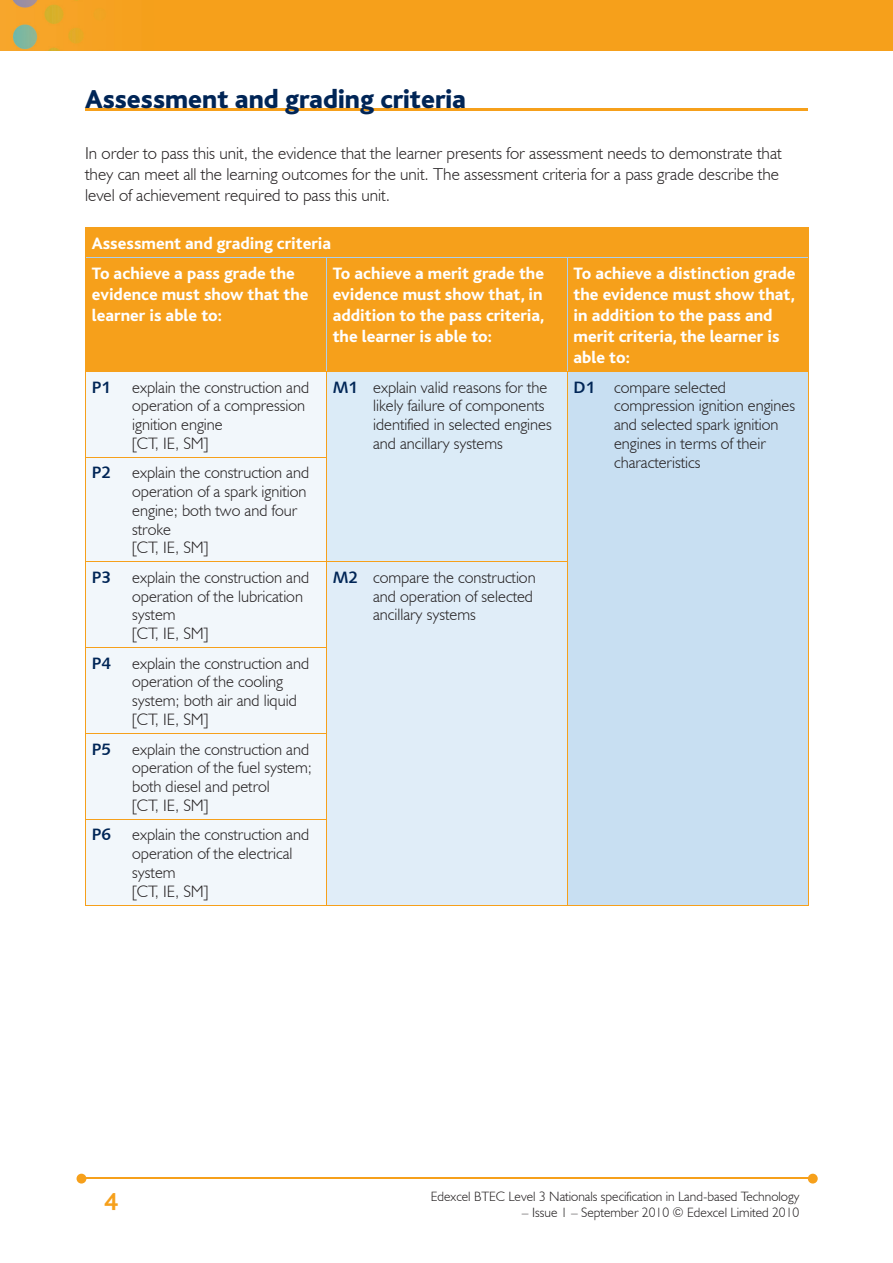
<style>
.page{position:relative;width:893px;height:1263px;background:#fff}
.page>*{position:absolute;margin:0;border:0;box-sizing:border-box;transform-origin:0 0}
.t1{font:800 27px "Bliss";color:#002556}
.t2{font:700 25.5px "Bliss";color:#f6a01b}
.t3{font:800 17.25px/21px "Bliss";color:#fff}
.t4{font:300 17.25px/21px "Humanist 521 BT";color:#231f20}
.t5{font:300 16.5px/18.8px "Humanist 521 BT";color:#231f20}
.t6{font:16.5px "Humanist 531 BT Bold A";color:#002556}
.t7{font:300 13.5px "Humanist 521 BT";color:#231f20}
.s1{font-family:"Humanist 531 BT Bold A";font-weight:400;color:#002556}
</style>
<div class="page">
<img style="left:0;top:0;width:893px;height:51px">
<hr style="left:82px;top:1178px;width:728px;height:1px;background:#f6a01b">
<svg style="left:808px;top:1174px;width:10px;height:9px"></svg>
<svg style="left:77px;top:1174px;width:9px;height:9px"></svg>
<hr style="left:85px;top:108px;width:723px;height:2px;background:#f6a01b">
<div style="left:86px;top:228px;width:722px;height:143px;background:#f6a01b"></div>
<div style="left:86px;top:372px;width:240px;height:533px;background:#f2f7fb"></div>
<div style="left:326px;top:371px;width:241px;height:191px;background:#dbebf7"></div>
<div style="left:567px;top:371px;width:241px;height:534px;background:#c8dff2"></div>
<div style="left:326px;top:562px;width:241px;height:343px;background:#e0edf8"></div>
<svg style="left:85px;top:228px;width:1px;height:29px"></svg>
<svg style="left:808px;top:228px;width:1px;height:29px"></svg>
<hr style="left:85px;top:227px;width:241px;height:1px;background:#f6a01b">
<hr style="left:326px;top:227px;width:241px;height:1px;background:#f6a01b">
<hr style="left:567px;top:227px;width:241px;height:1px;background:#f6a01b">
<hr style="left:85px;top:257px;width:1px;height:114px;background:#f6a01b">
<hr style="left:86px;top:257px;width:240px;height:1px;background:#accfed">
<hr style="left:326px;top:258px;width:1px;height:113px;background:#accfed">
<hr style="left:326px;top:257px;width:241px;height:1px;background:#accfed">
<hr style="left:567px;top:258px;width:1px;height:113px;background:#accfed">
<hr style="left:808px;top:257px;width:1px;height:114px;background:#f6a01b">
<hr style="left:567px;top:257px;width:241px;height:1px;background:#accfed">
<hr style="left:85px;top:372px;width:1px;height:85px;background:#f6a01b">
<hr style="left:85px;top:371px;width:241px;height:1px;background:#f6a01b">
<hr style="left:326px;top:372px;width:1px;height:85px;background:#f6a01b">
<hr style="left:326px;top:371px;width:241px;height:1px;background:#f6a01b">
<hr style="left:567px;top:372px;width:1px;height:85px;background:#f6a01b">
<hr style="left:567px;top:457px;width:1px;height:104px;background:#f6a01b">
<hr style="left:808px;top:372px;width:1px;height:85px;background:#f6a01b">
<hr style="left:808px;top:457px;width:1px;height:105px;background:#f6a01b">
<hr style="left:808px;top:562px;width:1px;height:86px;background:#f6a01b">
<hr style="left:808px;top:648px;width:1px;height:85px;background:#f6a01b">
<hr style="left:808px;top:733px;width:1px;height:86px;background:#f6a01b">
<hr style="left:808px;top:819px;width:1px;height:86px;background:#f6a01b">
<hr style="left:567px;top:371px;width:241px;height:1px;background:#f6a01b">
<hr style="left:326px;top:458px;width:1px;height:103px;background:#f6a01b">
<hr style="left:85px;top:458px;width:1px;height:103px;background:#f6a01b">
<hr style="left:85px;top:457px;width:242px;height:1px;background:#f6a01b">
<hr style="left:326px;top:562px;width:1px;height:85px;background:#f6a01b">
<hr style="left:567px;top:562px;width:1px;height:86px;background:#f6a01b">
<hr style="left:567px;top:648px;width:1px;height:85px;background:#f6a01b">
<hr style="left:567px;top:733px;width:1px;height:86px;background:#f6a01b">
<hr style="left:567px;top:819px;width:1px;height:86px;background:#f6a01b">
<hr style="left:85px;top:562px;width:1px;height:85px;background:#f6a01b">
<hr style="left:85px;top:561px;width:241px;height:1px;background:#f6a01b">
<hr style="left:326px;top:561px;width:242px;height:1px;background:#f6a01b">
<hr style="left:326px;top:648px;width:1px;height:85px;background:#f6a01b">
<hr style="left:85px;top:648px;width:1px;height:85px;background:#f6a01b">
<hr style="left:85px;top:647px;width:242px;height:1px;background:#f6a01b">
<hr style="left:326px;top:734px;width:1px;height:85px;background:#f6a01b">
<hr style="left:85px;top:734px;width:1px;height:85px;background:#f6a01b">
<hr style="left:85px;top:733px;width:242px;height:1px;background:#f6a01b">
<hr style="left:326px;top:820px;width:1px;height:85px;background:#f6a01b">
<hr style="left:85px;top:820px;width:1px;height:85px;background:#f6a01b">
<hr style="left:85px;top:819px;width:242px;height:1px;background:#f6a01b">
<hr style="left:85px;top:905px;width:241px;height:1px;background:#f6a01b">
<hr style="left:326px;top:905px;width:241px;height:1px;background:#f6a01b">
<hr style="left:567px;top:905px;width:241px;height:1px;background:#f6a01b">
<h1 class="t1" style="left:85px;top:85px;width:383px">Assessment and grading criteria</h1>
<p class="t4" style="left:85px;top:142px;width:698px">In order to pass this unit, the evidence that the learner presents for assessment needs to demonstrate that they can meet all the learning outcomes for the unit. The assessment criteria for a pass grade describe the level of achievement required to pass this unit.</p>
<p class="t3" style="left:92px;top:229px;width:241px;line-height:30.2px">Assessment and grading criteria<br>To achieve a pass grade the</p>
<p class="t3" style="left:92px;top:284px;width:218px">evidence must show that the learner is able to:</p>
<p class="t3" style="left:333px;top:263px;width:213px;text-align:justify">To achieve a merit grade the evidence must show that, in addition to the pass criteria, the learner is able to:</p>
<p class="t3" style="left:574px;top:263px;width:224px">To achieve a distinction grade the evidence must show that, in addition to the pass and merit criteria, the learner is able to:</p>
<p class="t6" style="left:92px;top:377px;width:21px">P1</p>
<p class="t5" style="left:132px;top:377px;width:178px">explain the construction and operation of a compression ignition engine<br>[CT, IE, SM]</p>
<p class="t5" style="left:373px;top:377px;width:180px;text-indent:-40px"><span class="s1">M1</span> explain valid reasons for the likely failure of components identified in selected engines and ancillary systems</p>
<p class="t5" style="left:614px;top:377px;width:183px;text-indent:-40px"><span class="s1">D1</span> compare selected compression ignition engines and selected spark ignition engines in terms of their characteristics</p>
<p class="t6" style="left:92px;top:462px;width:21px">P2</p>
<p class="t5" style="left:132px;top:463px;width:178px">explain the construction and operation of a spark ignition engine; both two and four stroke<br>[CT, IE, SM]</p>
<p class="t6" style="left:92px;top:567px;width:21px">P3</p>
<p class="t5" style="left:132px;top:568px;width:178px">explain the construction and operation of the lubrication system<br>[CT, IE, SM]</p>
<p class="t5" style="left:373px;top:568px;width:164px;text-indent:-40px"><span class="s1">M2</span> compare the construction and operation of selected ancillary systems</p>
<p class="t6" style="left:92px;top:653px;width:21px">P4</p>
<p class="t5" style="left:132px;top:653px;width:178px">explain the construction and operation of the cooling system; both air and liquid [CT, IE, SM]</p>
<p class="t6" style="left:92px;top:739px;width:21px">P5</p>
<p class="t5" style="left:132px;top:739px;width:181px">explain the construction and operation of the fuel system; both diesel and petrol<br>[CT, IE, SM]</p>
<p class="t6" style="left:92px;top:824px;width:21px">P6</p>
<p class="t5" style="left:132px;top:825px;width:178px">explain the construction and operation of the electrical system<br>[CT, IE, SM]</p>
<h2 class="t2" style="left:104px;top:1189px;width:15px">4</h2>
<p class="t7" style="left:431px;top:1188px;width:370px">Edexcel BTEC Level 3 Nationals specification in Land-based Technology</p>
<p class="t7" style="left:522px;top:1204px;width:279px">– Issue 1 – September 2010 © Edexcel Limited 2010</p>
</div>
